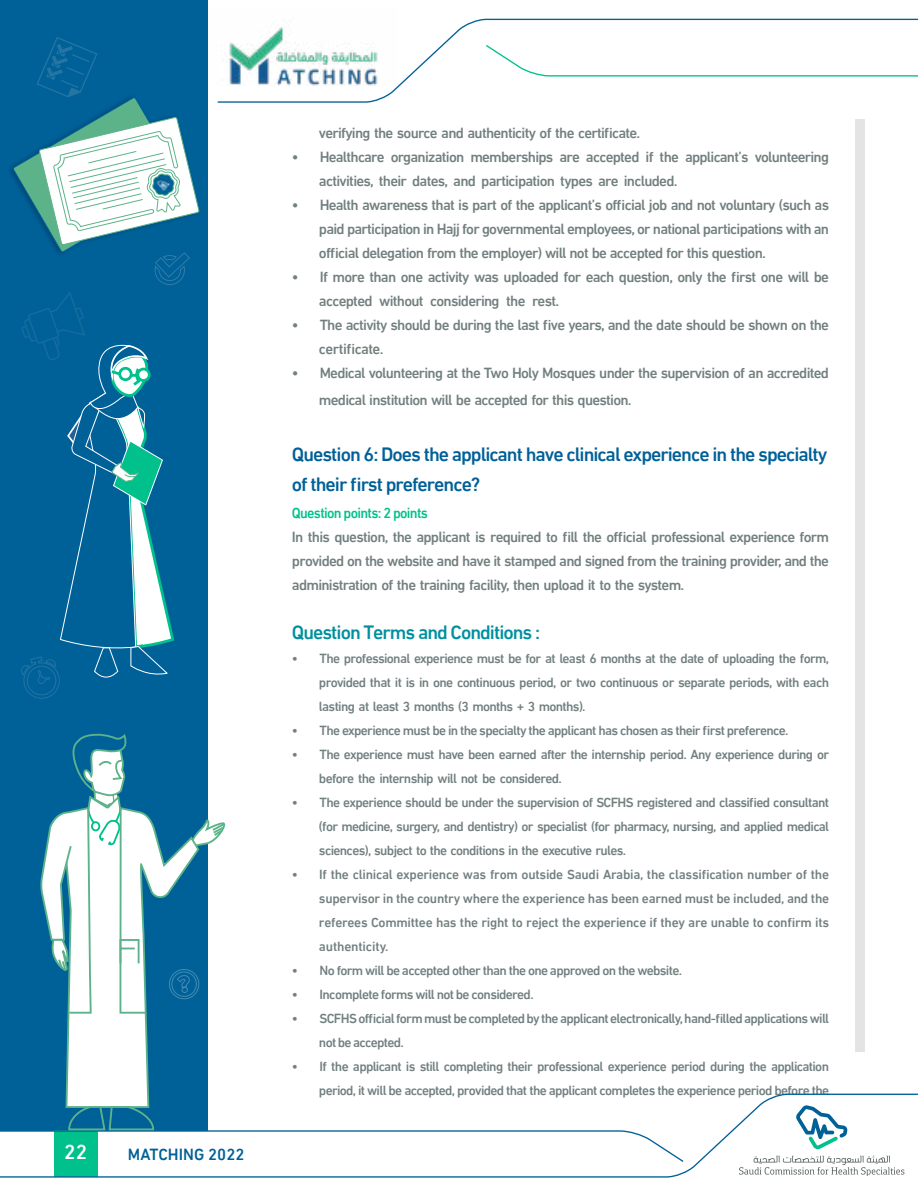
<style>
.page{position:relative;width:918px;height:1188px;background:#fff}
.page>*{position:absolute;margin:0;border:0;box-sizing:border-box;transform-origin:0 0}
.t1{font:500 20.85px "DIN Next LTW23";color:#fff}
.t2{font:500 19.8px/29.7px "DIN Next LTW23";letter-spacing:-.05em;color:#006098}
.t3{font:500 19.8px "DIN Next LTW23";letter-spacing:-.05em;color:#0090a0}
.t4{font:500 16.5px "DIN Next LTW23";color:#006098}
.t5{font:500 15px/24px "DIN Next LTW23";letter-spacing:-.05em;color:#727f7f}
.t6{font:500 15px "DIN Next LTW23";letter-spacing:-.05em;color:#00c18b;scale:.95 1}
.t7{font:500 13.5px/24px "DIN Next LTW23";letter-spacing:-.05em;color:#727f7f;text-align:justify}
</style>
<div class="page">
<div style="left:0;top:0;width:208px;height:1130px;background:#006098"></div>
<svg style="left:217px;top:18px;width:701px;height:85px"></svg>
<svg style="left:484px;top:44px;width:434px;height:33px"></svg>
<svg style="left:0;top:1093px;width:918px;height:85px"></svg>
<svg style="left:796px;top:1105px;width:51px;height:44px"></svg>
<svg style="left:739px;top:1156px;width:165px;height:20px"></svg>
<div style="left:855px;top:119px;width:10px;height:933px;background:#e4e4e4"></div>
<svg style="left:21px;top:292px;width:154px;height:407px"></svg>
<svg style="left:12px;top:37px;width:187px;height:248px"></svg>
<svg style="left:0;top:733px;width:685px;height:430px"></svg>
<h1 class="t1" style="left:64px;top:1139px;width:24px">22</h1>
<p class="t4" style="left:128px;top:1145px;width:118px">MATCHING 2022</p>
<p class="t5" style="left:319px;top:121px;width:323px">verifying the source and authenticity of the certificate.</p>
<p class="t5" style="left:319px;top:145px;width:512px;text-indent:-27px">• Healthcare organization memberships are accepted if the applicant’s volunteering activities, their dates, and participation types are included.</p>
<p class="t5" style="left:319px;top:193px;width:512px;text-align:justify;text-indent:-27px">• Health awareness that is part of the applicant’s official job and not voluntary (such as paid participation in Hajj for governmental employees, or national participations with an official delegation from the employer) will not be accepted for this question.</p>
<p class="t5" style="left:319px;top:265px;width:512px;text-indent:-27px">• If more than one activity was uploaded for each question, only the first one will be accepted without considering the rest.</p>
<p class="t5" style="left:319px;top:313px;width:512px;text-indent:-27px">• The activity should be during the last five years, and the date should be shown on the certificate.</p>
<p class="t5" style="left:319px;top:359px;width:512px;line-height:27px;text-indent:-27px">• Medical volunteering at the Two Holy Mosques under the supervision of an accredited medical institution will be accepted for this question.</p>
<h2 class="t2" style="left:292px;top:440px;width:537px">Question 6: Does the applicant have clinical experience in the specialty of their first preference?</h2>
<p class="t6" style="left:292px;top:504px;width:145px">Question points: 2 points</p>
<p class="t5" style="left:292px;top:525px;width:539px;text-align:justify">In this question, the applicant is required to fill the official professional experience form provided on the website and have it stamped and signed from the training provider, and the administration of the training facility, then upload it to the system.</p>
<h2 class="t3" style="left:292px;top:621px;width:250px">Question Terms and Conditions :</h2>
<p class="t7" style="left:319px;top:647px;width:512px;text-indent:-27px">• The professional experience must be for at least 6 months at the date of uploading the form, provided that it is in one continuous period, or two continuous or separate periods, with each lasting at least 3 months (3 months + 3 months).</p>
<p class="t7" style="left:292px;top:719px;width:498px">• The experience must be in the specialty the applicant has chosen as their first preference.</p>
<p class="t7" style="left:319px;top:743px;width:512px;text-indent:-27px">• The experience must have been earned after the internship period. Any experience during or before the internship will not be considered.</p>
<p class="t7" style="left:319px;top:791px;width:512px;text-indent:-27px">• The experience should be under the supervision of SCFHS registered and classified consultant (for medicine, surgery, and dentistry) or specialist (for pharmacy, nursing, and applied medical sciences), subject to the conditions in the executive rules.</p>
<p class="t7" style="left:319px;top:863px;width:512px;text-indent:-27px">• If the clinical experience was from outside Saudi Arabia, the classification number of the supervisor in the country where the experience has been earned must be included, and the referees Committee has the right to reject the experience if they are unable to confirm its authenticity.</p>
<p class="t7" style="left:292px;top:959px;width:392px">• No form will be accepted other than the one approved on the website.</p>
<p class="t7" style="left:292px;top:983px;width:243px">• Incomplete forms will not be considered.</p>
<p class="t7" style="left:319px;top:1007px;width:512px;text-indent:-27px">• SCFHS official form must be completed by the applicant electronically, hand-filled applications will not be accepted.</p>
<p class="t7" style="left:292px;top:1055px;width:539px;text-align:right">• If the applicant is still completing their professional experience period during the application period, it will be accepted, provided that the applicant completes the experience period before the</p>
</div>
